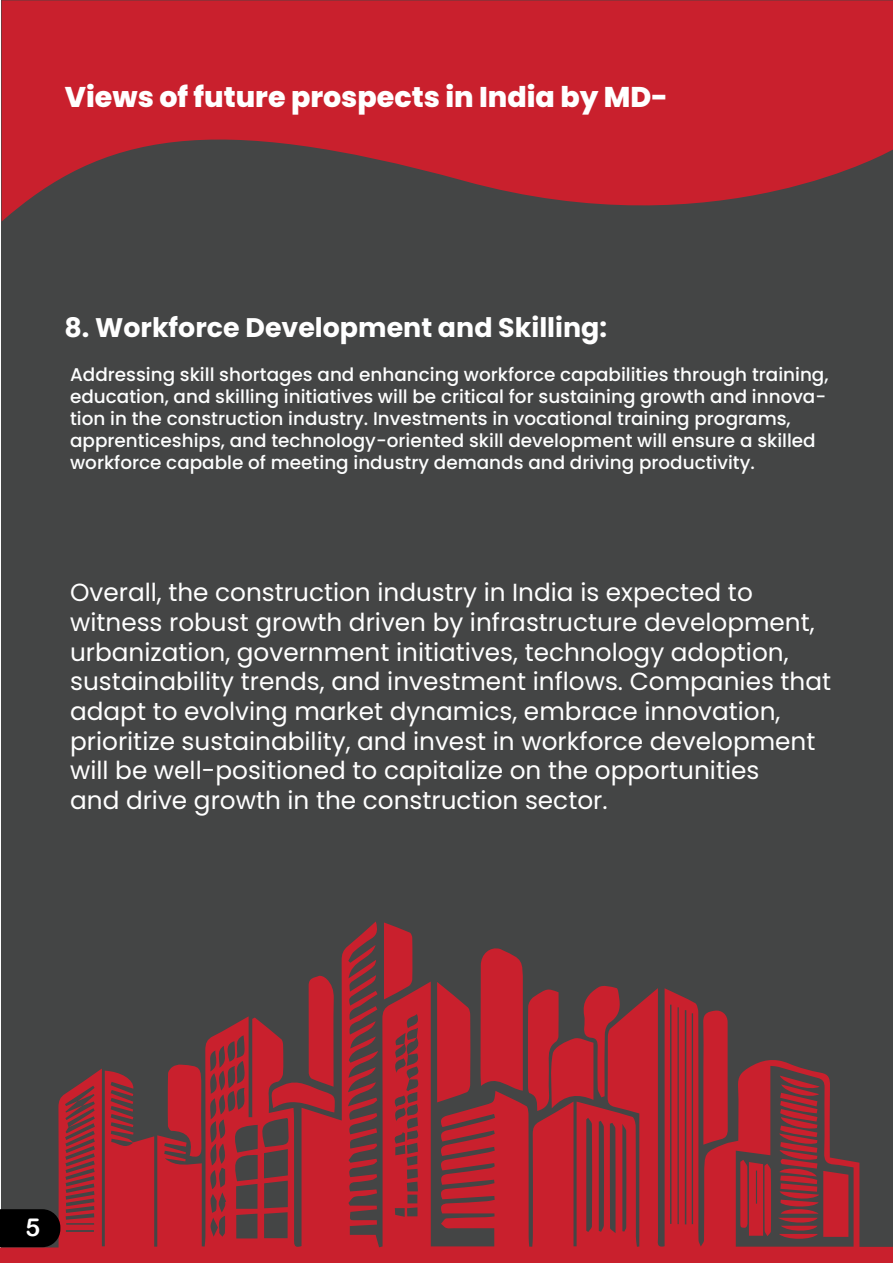
<style>
.page{position:relative;width:893px;height:1263px;background:#fff}
.page>*{position:absolute;margin:0;border:0;box-sizing:border-box;transform-origin:0 0}
.t1{font:800 28.5px "Poppins";color:#fff}
.t2{font:700 26.85px "Poppins";color:#fff}
.t3{font:24.9px "Arial Rounded MT Bold";color:#fff}
.t4{font:24.75px/29.7px "Poppins";color:#fff}
.t5{font:500 18.45px/22px "Poppins";color:#fdfefe}
</style>
<div class="page">
<div style="left:2px;top:0;width:891px;height:1263px;background:#444545"></div>
<svg style="left:2px;top:0;width:891px;height:221px;fill:#c9202d"></svg>
<svg style="left:0;top:921px;width:893px;height:342px"></svg>
<svg style="left:437px;top:982px;width:33px;height:120px;background:#b32530"></svg>
<svg style="left:703px;top:1009px;width:25px;height:136px;background:#bd232f"></svg>
<svg style="left:168px;top:1064px;width:34px;height:94px;background:#b02631"></svg>
<svg style="left:480px;top:946px;width:141px;height:165px"></svg>
<svg style="left:384px;top:922px;width:29px;height:77px;background:#b22631"></svg>
<svg style="left:270px;top:975px;width:66px;height:137px"></svg>
<svg style="left:740px;top:1160px;width:31px;height:76px"></svg>
<svg style="left:778px;top:1075px;width:70px;height:165px"></svg>
<svg style="left:0;top:1209px;width:60px;height:38px;background:#060303"></svg>
<p class="t1" style="left:65px;top:81px;width:605px">Views of future prospects in India by MD-</p>
<p class="t2" style="left:64px;top:312px;width:544px">8. Workforce Development and Skilling:</p>
<p class="t5" style="left:70px;top:364px;width:760px">Addressing skill shortages and enhancing workforce capabilities through training, education, and skilling initiatives will be critical for sustaining growth and innova&shy;tion in the construction industry. Investments in vocational training programs, apprenticeships, and technology-oriented skill development will ensure a skilled workforce capable of meeting industry demands and driving productivity.</p>
<p class="t4" style="left:70px;top:578px;width:762px">Overall, the construction industry in India is expected to witness robust growth driven by infrastructure development, urbanization, government initiatives, technology adoption, sustainability trends, and investment inflows. Companies that adapt to evolving market dynamics, embrace innovation, prioritize sustainability, and invest in workforce development will be well-positioned to capitalize on the opportunities<br>and drive growth in the construction sector.</p>
<p class="t3" style="left:26px;top:1212px;width:16px">5</p>
</div>
